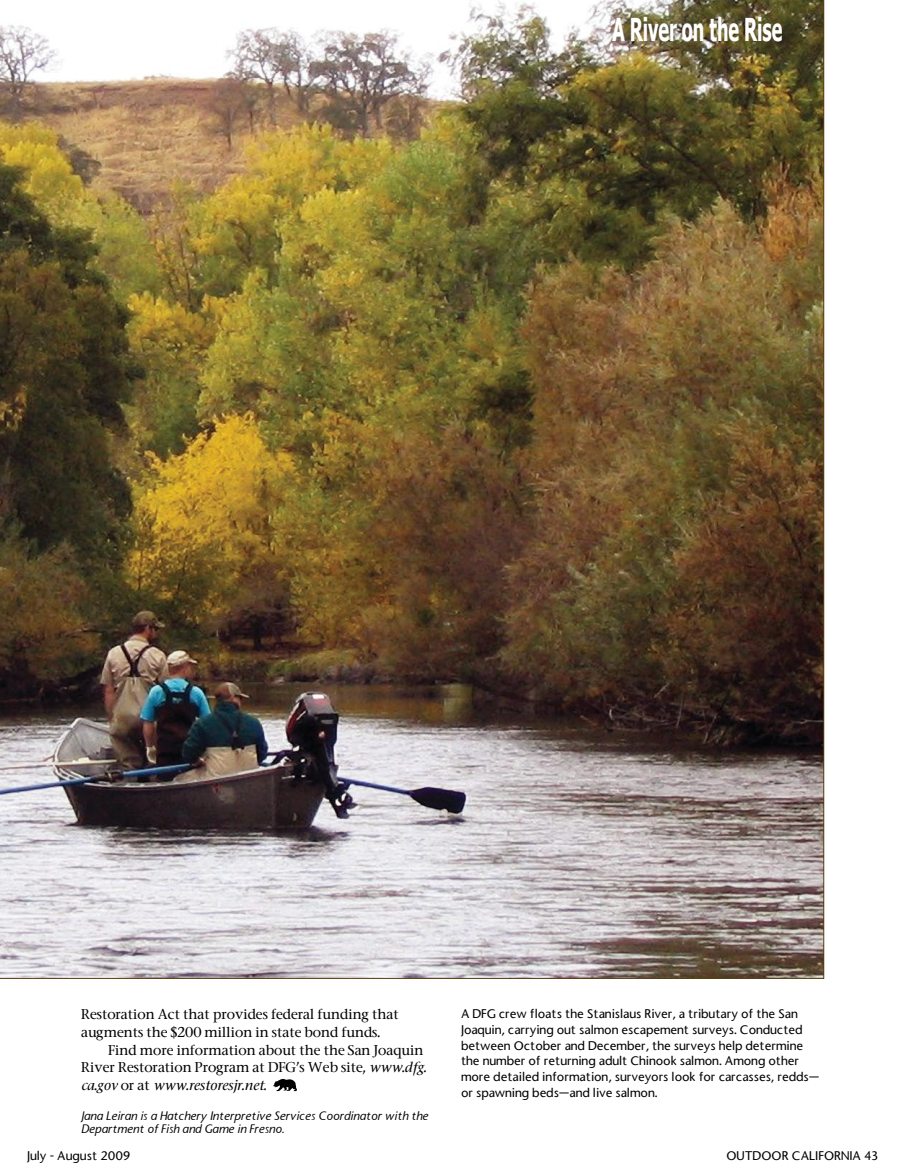
<style>
.page{position:relative;width:905px;height:1175px;background:#fff}
.page>*{position:absolute;margin:0;border:0;box-sizing:border-box;transform-origin:0 0}
.t1{font:700 31.5px "Tahoma";letter-spacing:-.005em;color:#fff;scale:.57 1}
.t2{font:500 13.5px/17.7px "Stone Serif";color:#000}
.OC_Body_Text{font:500 12px/15.8px "Stone Sans";letter-spacing:-.005em;color:#000}
.t3{font:italic 500 12px/12.8px "Stone Sans";color:#000}
.s1{font-style:italic}
</style>
<div class="page">
<img style="left:0;top:0;width:824px;height:978px">
<svg style="left:273px;top:1078px;width:24px;height:13px"></svg>
<h1 class="t1" style="left:612px;top:7px;width:300px">A River on the Rise</h1>
<p class="t2" style="left:81px;top:1005px;width:319px">Restoration Act that provides federal funding that augments the $200 million in state bond funds.</p>
<p class="t2" style="left:81px;top:1040px;width:346px;text-indent:27px">Find more information about the the San Joaquin<br>River Restoration Program at DFG’s Web site, <span class="s1">www.dfg. ca.gov</span> or at <span class="s1">www.restoresjr.net</span>.</p>
<p class="t3" style="left:81px;top:1109px;width:349px">Jana Leiran is a Hatchery Interpretive Services Coordinator with the<br>Department of Fish and Game in Fresno.</p>
<p class="OC_Body_Text" style="left:461px;top:1005px;width:360px">A DFG crew floats the Stanislaus River, a tributary of the San Joaquin, carrying out salmon escapement surveys. Conducted between October and December, the surveys help determine the number of returning adult Chinook salmon. Among other more detailed information, surveyors look for carcasses, redds— or spawning beds—and live salmon.</p>
<p class="OC_Body_Text" style="left:27px;top:1147px;width:105px">July - August 2009</p>
<p class="OC_Body_Text" style="left:726px;top:1147px;width:153px">OUTDOOR CALIFORNIA 43</p>
</div>
